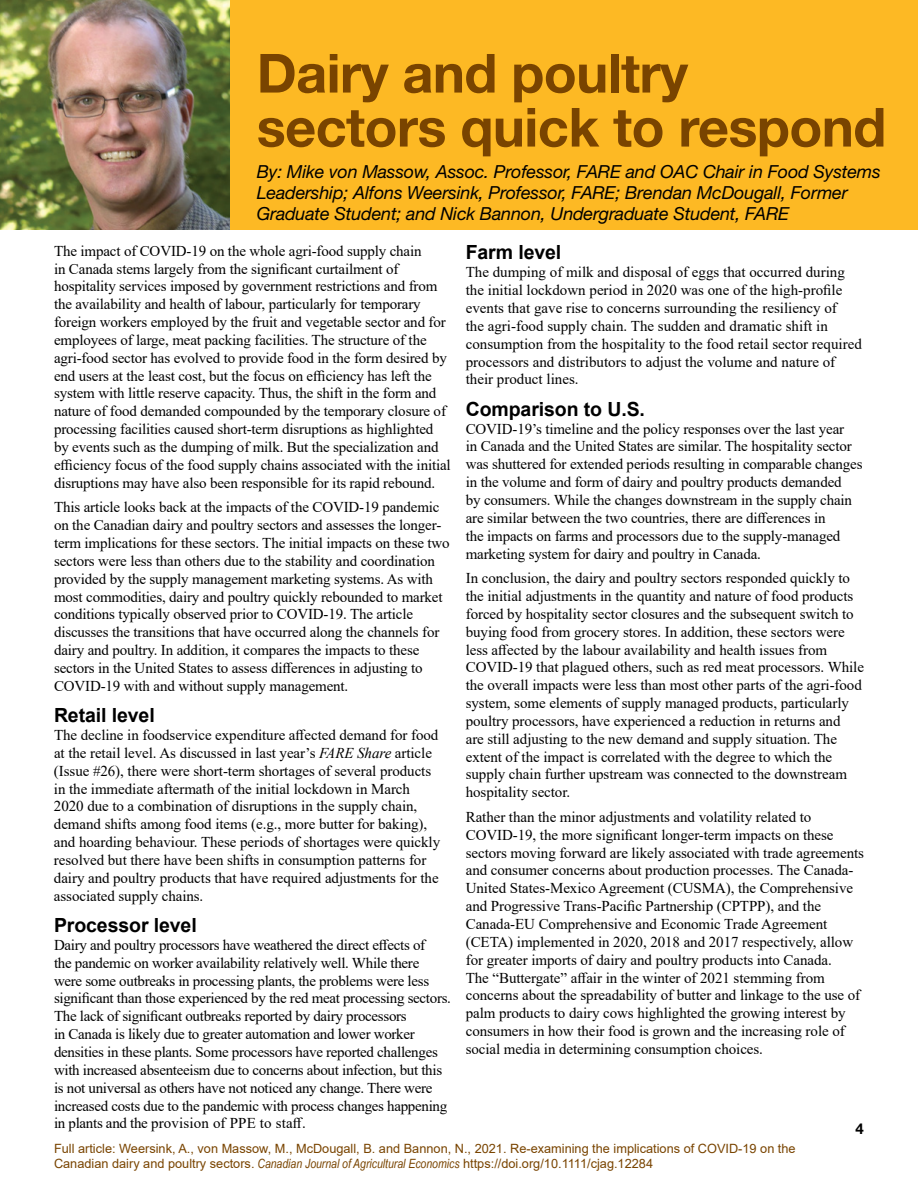
<style>
.page{position:relative;width:918px;height:1188px;background:#fff}
.page>*{position:absolute;margin:0;border:0;box-sizing:border-box;transform-origin:0 0}
.t1{font:700 54px "Helvetica Neue LT Std";letter-spacing:-.01em;color:#794400}
.t2{font:700 19.5px "Arial";letter-spacing:-.005em;color:#000}
.t3{font:italic 18px/21px "Helvetica Neue LT Std";letter-spacing:-.01em;color:#000}
.t4{font:15px/17.9px "Times New Roman";letter-spacing:-.01em;color:#000}
.t5{font:700 15px "Helvetica Neue LT Std";color:#000}
.t6{font:12.75px/15px "Arial";color:#794400}
.s1{font-style:italic}
.s2{font-family:"Arial Narrow";font-style:italic}
</style>
<div class="page">
<div style="left:0;top:0;width:918px;height:230px;background:#fdb924"></div>
<img style="left:0;top:0;width:230px;height:230px">
<p class="t1" style="left:257px;top:40px;width:433px">Dairy and poultry</p>
<p class="t1" style="left:257px;top:94px;width:631px">sectors quick to respond</p>
<p class="t3" style="left:257px;top:161px;width:626px">By: Mike von Massow, Assoc. Professor, FARE and OAC Chair in Food Systems<br>Leadership; Alfons Weersink, Professor, FARE; Brendan McDougall, Former<br>Graduate Student; and Nick Bannon, Undergraduate Student, FARE</p>
<p class="t4" style="left:54px;top:241px;width:398px">The impact of COVID-19 on the whole agri-food supply chain<br>in Canada stems largely from the significant curtailment of hospitality services imposed by government restrictions and from the availability and health of labour, particularly for temporary foreign workers employed by the fruit and vegetable sector and for employees of large, meat packing facilities. The structure of the agri-food sector has evolved to provide food in the form desired by end users at the least cost, but the focus on efficiency has left the system with little reserve capacity. Thus, the shift in the form and nature of food demanded compounded by the temporary closure of processing facilities caused short-term disruptions as highlighted by events such as the dumping of milk. But the specialization and efficiency focus of the food supply chains associated with the initial disruptions may have also been responsible for its rapid rebound.</p>
<p class="t4" style="left:54px;top:498px;width:397px">This article looks back at the impacts of the COVID-19 pandemic on the Canadian dairy and poultry sectors and assesses the longer&shy;term implications for these sectors. The initial impacts on these two sectors were less than others due to the stability and coordination provided by the supply management marketing systems. As with most commodities, dairy and poultry quickly rebounded to market conditions typically observed prior to COVID-19. The article discusses the transitions that have occurred along the channels for dairy and poultry. In addition, it compares the impacts to these sectors in the United States to assess differences in adjusting to COVID-19 with and without supply management.</p>
<p class="t2" style="left:54px;top:702px;width:102px">Retail level</p>
<p class="t4" style="left:54px;top:726px;width:388px">The decline in foodservice expenditure affected demand for food at the retail level. As discussed in last year’s <span class="s1">FARE Share</span> article (Issue #26), there were short-term shortages of several products in the immediate aftermath of the initial lockdown in March 2020 due to a combination of disruptions in the supply chain, demand shifts among food items (e.g., more butter for baking), and hoarding behaviour. These periods of shortages were quickly resolved but there have been shifts in consumption patterns for dairy and poultry products that have required adjustments for the associated supply chains.</p>
<p class="t2" style="left:54px;top:911px;width:144px">Processor level</p>
<p class="t4" style="left:54px;top:935px;width:399px">Dairy and poultry processors have weathered the direct effects of<br>the pandemic on worker availability relatively well. While there were some outbreaks in processing plants, the problems were less significant than those experienced by the red meat processing sectors.<br>The lack of significant outbreaks reported by dairy processors<br>in Canada is likely due to greater automation and lower worker densities in these plants. Some processors have reported challenges with increased absenteeism due to concerns about infection, but this is not universal as others have not noticed any change. There were increased costs due to the pandemic with process changes happening in plants and the provision of PPE to staff.</p>
<p class="t2" style="left:466px;top:239px;width:97px">Farm level</p>
<p class="t4" style="left:466px;top:263px;width:398px">The dumping of milk and disposal of eggs that occurred during the initial lockdown period in 2020 was one of the high-profile events that gave rise to concerns surrounding the resiliency of<br>the agri-food supply chain. The sudden and dramatic shift in consumption from the hospitality to the food retail sector required processors and distributors to adjust the volume and nature of their product lines.</p>
<p class="t2" style="left:466px;top:395px;width:181px">Comparison to U.S.</p>
<p class="t4" style="left:466px;top:419px;width:398px">COVID-19’s timeline and the policy responses over the last year<br>in Canada and the United States are similar. The hospitality sector was shuttered for extended periods resulting in comparable changes in the volume and form of dairy and poultry products demanded<br>by consumers. While the changes downstream in the supply chain are similar between the two countries, there are differences in<br>the impacts on farms and processors due to the supply-managed marketing system for dairy and poultry in Canada.</p>
<p class="t4" style="left:466px;top:569px;width:400px">In conclusion, the dairy and poultry sectors responded quickly to the initial adjustments in the quantity and nature of food products forced by hospitality sector closures and the subsequent switch to buying food from grocery stores. In addition, these sectors were less affected by the labour availability and health issues from COVID-19 that plagued others, such as red meat processors. While the overall impacts were less than most other parts of the agri-food system, some elements of supply managed products, particularly poultry processors, have experienced a reduction in returns and<br>are still adjusting to the new demand and supply situation. The extent of the impact is correlated with the degree to which the supply chain further upstream was connected to the downstream hospitality sector.</p>
<p class="t4" style="left:466px;top:808px;width:400px">Rather than the minor adjustments and volatility related to COVID-19, the more significant longer-term impacts on these sectors moving forward are likely associated with trade agreements and consumer concerns about production processes. The Canada-United States-Mexico Agreement (CUSMA), the Comprehensive and Progressive Trans-Pacific Partnership (CPTPP), and the Canada-EU Comprehensive and Economic Trade Agreement (CETA) implemented in 2020, 2018 and 2017 respectively, allow for greater imports of dairy and poultry products into Canada.<br>The “Buttergate” affair in the winter of 2021 stemming from concerns about the spreadability of butter and linkage to the use of palm products to dairy cows highlighted the growing interest by consumers in how their food is grown and the increasing role of social media in determining consumption choices.</p>
<p class="t5" style="left:856px;top:1119px;width:10px">4</p>
<p class="t6" style="left:54px;top:1141px;width:743px">Full article: Weersink, A., von Massow, M., McDougall, B. and Bannon, N., 2021. Re-examining the implications of COVID-19 on the<br>Canadian dairy and poultry sectors. <span class="s2">Canadian Journal of Agricultural Economics</span> https://doi.org/10.1111/cjag.12284</p>
</div>
